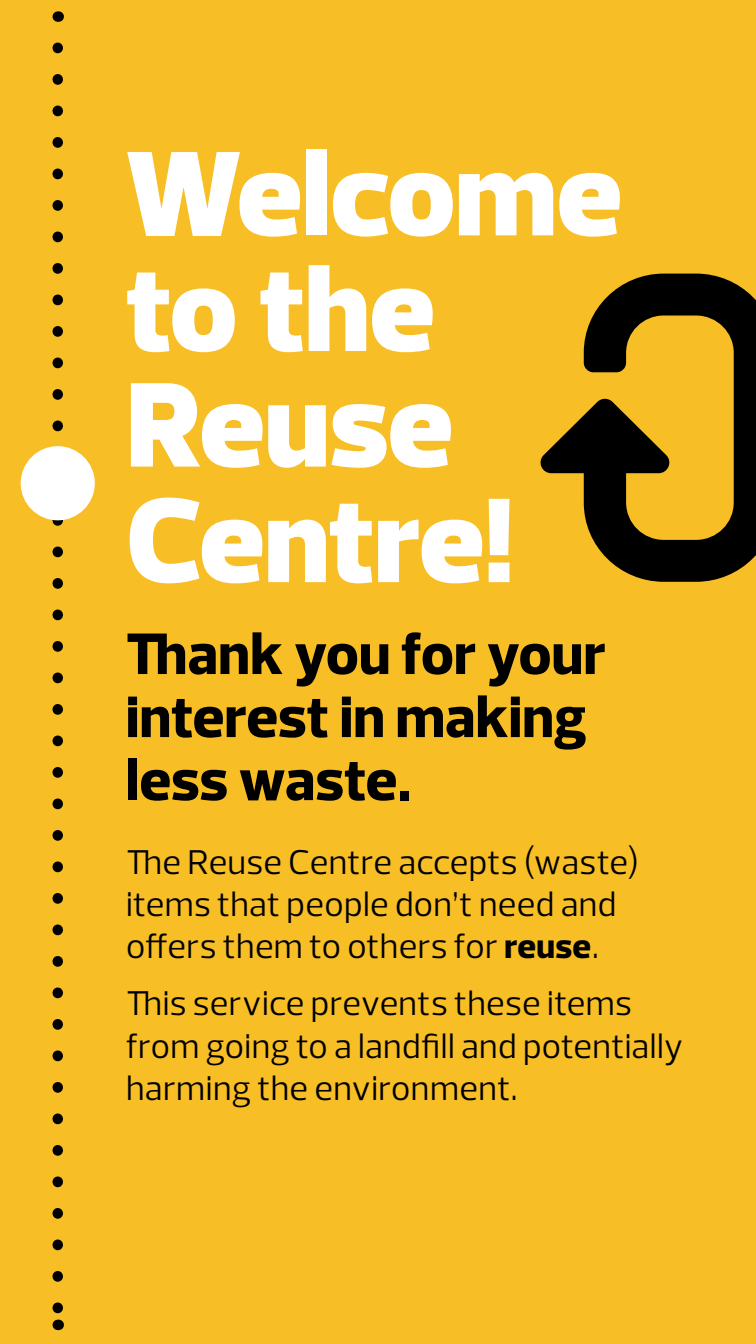
<style>
.page{position:relative;width:756px;height:1344px;background:#fff}
.page>*{position:absolute;margin:0;border:0;box-sizing:border-box;transform-origin:0 0}
.t1{font:900 122.5px/115.5px "Prelo";color:#fff}
.t2{font:800 59.5px/63px "Prelo";letter-spacing:.005em;color:#000}
.t3{font:35px/42px "Prelo";letter-spacing:.01em;color:#000}
.s1{font-weight:800}
</style>
<div class="page">
<div style="left:0;top:0;width:756px;height:1343px;background:#f8be26"></div>
<svg style="left:52px;top:48px;width:11px;height:1260px"></svg>
<div style="left:21px;top:446px;width:74px;height:74px;background:#fff;border-radius:50%"></div>
<svg style="left:540px;top:273px;width:216px;height:308px"></svg>
<h1 class="t1" style="left:126px;top:137px;width:497px">Welcome to the<br>Reuse<br>Centre!</h1>
<h2 class="t2" style="left:126px;top:622px;width:481px">Thank you for your interest in making less waste.</h2>
<p class="t3" style="left:126px;top:841px;width:514px">The Reuse Centre accepts (waste) items that people don’t need and offers them to others for <span class="s1">reuse</span>.</p>
<p class="t3" style="left:126px;top:982px;width:559px">This service prevents these items from going to a landfill and potentially harming the environment.</p>
</div>
